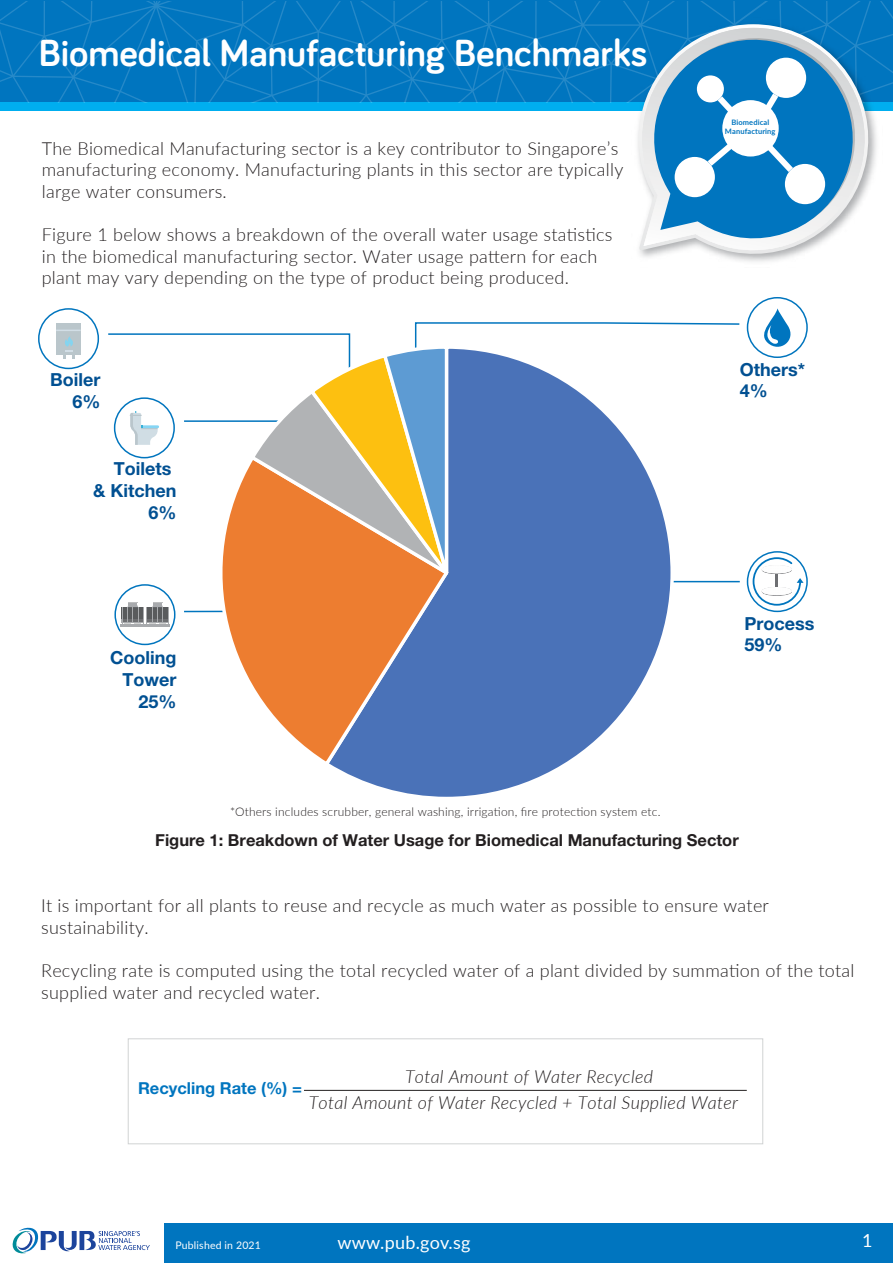
<style>
.page{position:relative;width:893px;height:1263px;background:#fff}
.page>*{position:absolute;margin:0;border:0;box-sizing:border-box;transform-origin:0 0}
.t1{font:700 39px "Bariol";color:#fff}
.t2{font:300 18px/21.6px "Lato";letter-spacing:.015em;color:#231f20}
.t3{font:italic 300 18px/26.2px "Lato";letter-spacing:.015em;color:#231f20}
.t4{font:700 18px/21.6px "Helvetica Neue LT Std";color:#015092;text-align:right}
.t5{font:18px "Lato";letter-spacing:.015em;color:#fff}
.t6{font:700 16.5px "Helvetica Neue LT Std";color:#231f20}
.t7{font:700 16.5px "Helvetica Neue LT Std";color:#0075bf}
.t8{font:300 12px "Lato";letter-spacing:.015em;color:#231f20}
.t9{font:10.5px "Lato";letter-spacing:.015em;color:#fff}
.t10{font:700 7.5px/9px "Lato";letter-spacing:.015em;color:#0075bf;text-align:center}
</style>
<div class="page">
<div style="left:0;top:0;width:893px;height:111px;background:#00aeef"></div>
<svg style="left:0;top:1px;width:893px;height:101px;background:#0376bf"></svg>
<img style="left:632px;top:17px;width:250px;height:85px">
<svg style="left:639px;top:19px;width:235px;height:5px"></svg>
<svg style="left:635px;top:24px;width:243px;height:238px"></svg>
<svg style="left:639px;top:28px;width:235px;height:231px"></svg>
<svg style="left:652px;top:31px;width:209px;height:216px"></svg>
<div style="left:128px;top:1038px;width:635px;height:106px;border:1px solid #d1d3d4"></div>
<div style="left:0;top:1223px;width:893px;height:40px;background:#0075bf"></div>
<div style="left:0;top:1213px;width:164px;height:50px;background:#fff"></div>
<svg style="left:12px;top:1227px;width:138px;height:27px"></svg>
<hr style="left:304px;top:1090px;width:443px;height:1px;background:#231f20">
<svg style="left:656px;top:38px;width:199px;height:199px"></svg>
<div style="left:747px;top:551px;width:61px;height:61px;border:2px solid #0075be;border-radius:50%"></div>
<svg style="left:752px;top:556px;width:52px;height:50px"></svg>
<hr style="left:120px;top:624px;width:25px;height:3px;background:#a8aaad">
<hr style="left:145px;top:624px;width:25px;height:3px;background:#a8aaad">
<div style="left:56px;top:323px;width:25px;height:32px;background:#bac6cb"></div>
<svg style="left:56px;top:330px;width:25px;height:29px"></svg>
<div style="left:38px;top:308px;width:61px;height:61px;border:2px solid #0075be;border-radius:50%"></div>
<div style="left:747px;top:297px;width:61px;height:61px;border:2px solid #0075be;border-radius:50%"></div>
<svg style="left:756px;top:308px;width:41px;height:46px"></svg>
<svg style="left:339px;top:625px;width:326px;height:172px"></svg>
<svg style="left:228px;top:625px;width:223px;height:144px"></svg>
<svg style="left:108px;top:322px;width:632px;height:303px"></svg>
<h1 class="t1" style="left:39px;top:26px;width:610px">Biomedical Manufacturing Benchmarks</h1>
<p class="t2" style="left:42px;top:137px;width:583px">The Biomedical Manufacturing sector is a key contributor to Singapore’s manufacturing economy. Manufacturing plants in this sector are typically large water consumers.</p>
<p class="t2" style="left:42px;top:223px;width:572px">Figure 1 below shows a breakdown of the overall water usage statistics in the biomedical manufacturing sector. Water usage pattern for each plant may vary depending on the type of product being produced.</p>
<p class="t4" style="left:50px;top:369px;width:52px">Boiler<br>6%</p>
<p class="t4" style="left:93px;top:458px;width:85px">Toilets<br>&amp; Kitchen<br>6%</p>
<p class="t4" style="left:110px;top:647px;width:68px">Cooling<br>Tower<br>25%</p>
<p class="t8" style="left:230px;top:803px;width:432px">*Others includes scrubber, general washing, irrigation, fire protection system etc.</p>
<p class="t10" style="left:725px;top:117px;width:52px">Biomedical<br>Manufacturing</p>
<p class="t4" style="left:740px;top:358px;width:67px;text-align:left">Others*<br>4%</p>
<p class="t4" style="left:745px;top:612px;width:72px;text-align:left">Process<br>59%</p>
<p class="t6" style="left:155px;top:830px;width:585px">Figure 1: Breakdown of Water Usage for Biomedical Manufacturing Sector</p>
<p class="t2" style="left:41px;top:894px;width:729px">It is important for all plants to reuse and recycle as much water as possible to ensure water sustainability.</p>
<p class="t2" style="left:41px;top:959px;width:815px">Recycling rate is computed using the total recycled water of a plant divided by summation of the total supplied water and recycled water.</p>
<p class="t7" style="left:138px;top:1078px;width:165px">Recycling Rate (%) =</p>
<p class="t3" style="left:309px;top:1062px;width:431px;text-indent:96px">Total Amount of Water Recycled<br>Total Amount of Water Recycled + Total Supplied Water</p>
<p class="t9" style="left:175px;top:1237px;width:87px">Published in 2021</p>
<p class="t5" style="left:337px;top:1229px;width:134px">www.pub.gov.sg</p>
<p class="t5" style="left:862px;top:1227px;width:12px">1</p>
</div>
